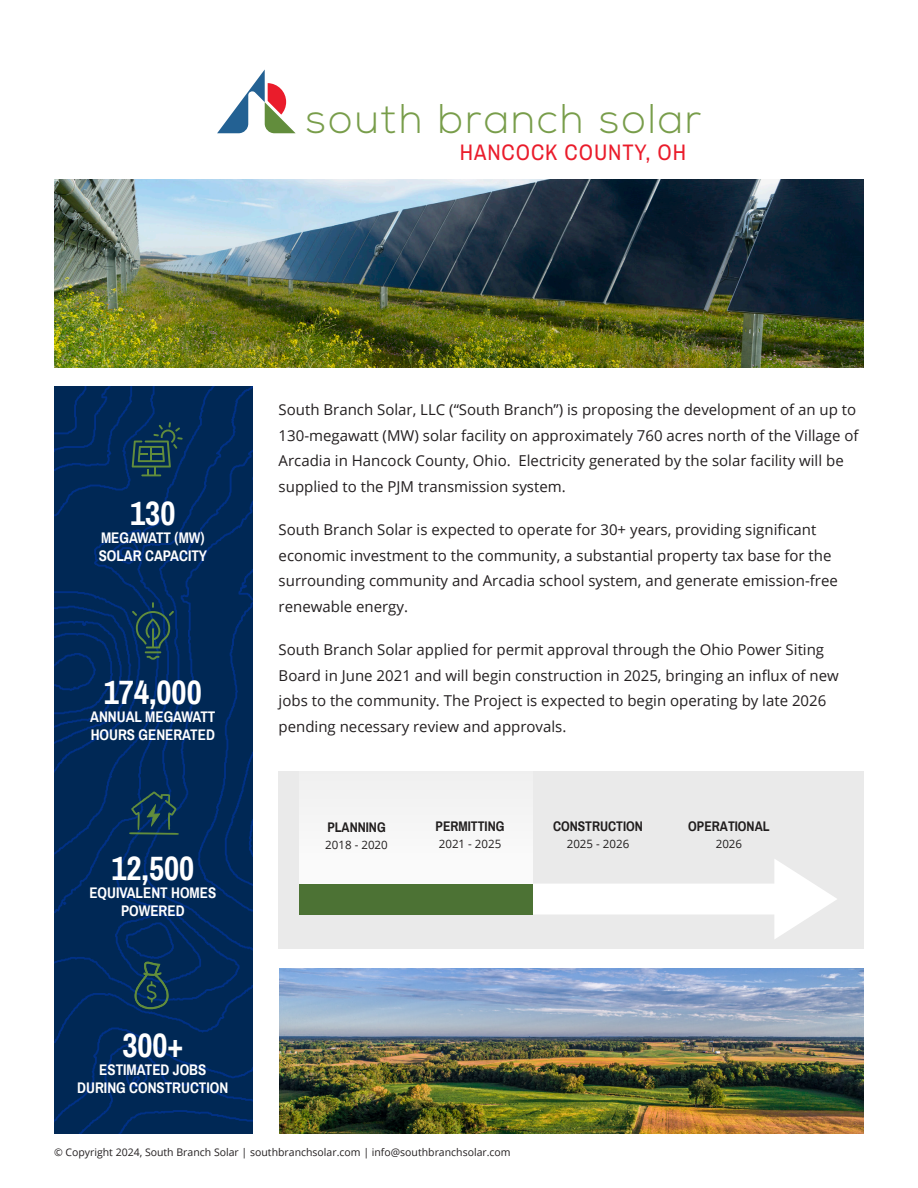
<style>
.page{position:relative;width:918px;height:1188px;background:#fff}
.page>*{position:absolute;margin:0;border:0;box-sizing:border-box;transform-origin:0 0}
.t1{font:300 41.4px "Nexa";letter-spacing:.05em;color:#789d4a}
.t2{font:700 33px "Archivo Narrow";color:#fff}
.t3{font:22.5px "Archivo Narrow";letter-spacing:.04em;color:#ea1c2b}
.t4{font:15px/25.5px "Open Sans";color:#231f20}
.t5{font:700 15px/18px "Archivo Narrow";color:#fff}
.t6{font:700 13.65px "Archivo Narrow";color:#211e1e}
.t7{font:11.55px "Open Sans";color:#211e1e}
.t8{font:10.5px "Open Sans";color:#231f20}
</style>
<div class="page">
<svg style="left:217px;top:69px;width:79px;height:64px"></svg>
<div style="left:279px;top:771px;width:585px;height:177px;background:#eaeaea"></div>
<div style="left:299px;top:771px;width:234px;height:113px;background:#fafafa"></div>
<svg style="left:302px;top:859px;width:535px;height:80px"></svg>
<div style="left:299px;top:884px;width:234px;height:30px;background:#4c7234"></div>
<svg style="left:54px;top:1062px;width:199px;height:72px;fill:#002855"></svg>
<svg style="left:54px;top:1001px;width:199px;height:61px;fill:#002855"></svg>
<svg style="left:54px;top:930px;width:199px;height:71px;fill:#002855"></svg>
<svg style="left:54px;top:387px;width:199px;height:543px;fill:#002855"></svg>
<svg style="left:54px;top:387px;width:162px;height:482px;fill:#002855"></svg>
<img style="left:54px;top:179px;width:810px;height:188px">
<svg style="left:54px;top:387px;width:129px;height:146px"></svg>
<svg style="left:54px;top:583px;width:125px;height:252px"></svg>
<svg style="left:115px;top:913px;width:86px;height:98px"></svg>
<img style="left:280px;top:968px;width:584px;height:166px">
<h1 class="t1" style="left:306px;top:95px;width:397px">south branch solar</h1>
<h3 class="t3" style="left:460px;top:136px;width:228px">HANCOCK COUNTY, OH</h3>
<h2 class="t2" style="left:130px;top:490px;width:47px">130</h2>
<p class="t5" style="left:99px;top:528px;width:110px">MEGAWATT (MW)<br>SOLAR CAPACITY</p>
<h2 class="t2" style="left:104px;top:670px;width:99px">174,000</h2>
<p class="t5" style="left:90px;top:707px;width:127px">ANNUAL MEGAWATT<br>HOURS GENERATED</p>
<h2 class="t2" style="left:111px;top:846px;width:84px">12,500</h2>
<p class="t5" style="left:89px;top:884px;width:128px;text-align:center">EQUIVALENT HOMES<br>POWERED</p>
<h2 class="t2" style="left:122px;top:1022px;width:62px">300+</h2>
<p class="t5" style="left:77px;top:1060px;width:153px;text-align:center">ESTIMATED JOBS<br>DURING CONSTRUCTION</p>
<p class="t4" style="left:279px;top:397px;width:581px">South Branch Solar, LLC (“South Branch”) is proposing the development of an up to 130-megawatt (MW) solar facility on approximately 760 acres north of the Village of Arcadia in Hancock County, Ohio. Electricity generated by the solar facility will be supplied to the PJM transmission system.</p>
<p class="t4" style="left:279px;top:517px;width:561px">South Branch Solar is expected to operate for 30+ years, providing significant economic investment to the community, a substantial property tax base for the surrounding community and Arcadia school system, and generate emission-free renewable energy.</p>
<p class="t4" style="left:279px;top:637px;width:562px">South Branch Solar applied for permit approval through the Ohio Power Siting Board in June 2021 and will begin construction in 2025, bringing an influx of new jobs to the community. The Project is expected to begin operating by late 2026 pending necessary review and approvals.</p>
<p class="t6" style="left:327px;top:818px;width:60px">PLANNING</p>
<p class="t7" style="left:325px;top:837px;width:64px">2018 - 2020</p>
<p class="t6" style="left:436px;top:817px;width:70px">PERMITTING</p>
<p class="t7" style="left:439px;top:836px;width:64px">2021 - 2025</p>
<p class="t6" style="left:553px;top:817px;width:91px">CONSTRUCTION</p>
<p class="t7" style="left:567px;top:836px;width:64px">2025 - 2026</p>
<p class="t6" style="left:688px;top:817px;width:83px">OPERATIONAL</p>
<p class="t7" style="left:716px;top:836px;width:28px">2026</p>
<p class="t8" style="left:54px;top:1145px;width:458px">© Copyright 2024, South Branch Solar | southbranchsolar.com | info@southbranchsolar.com</p>
</div>
